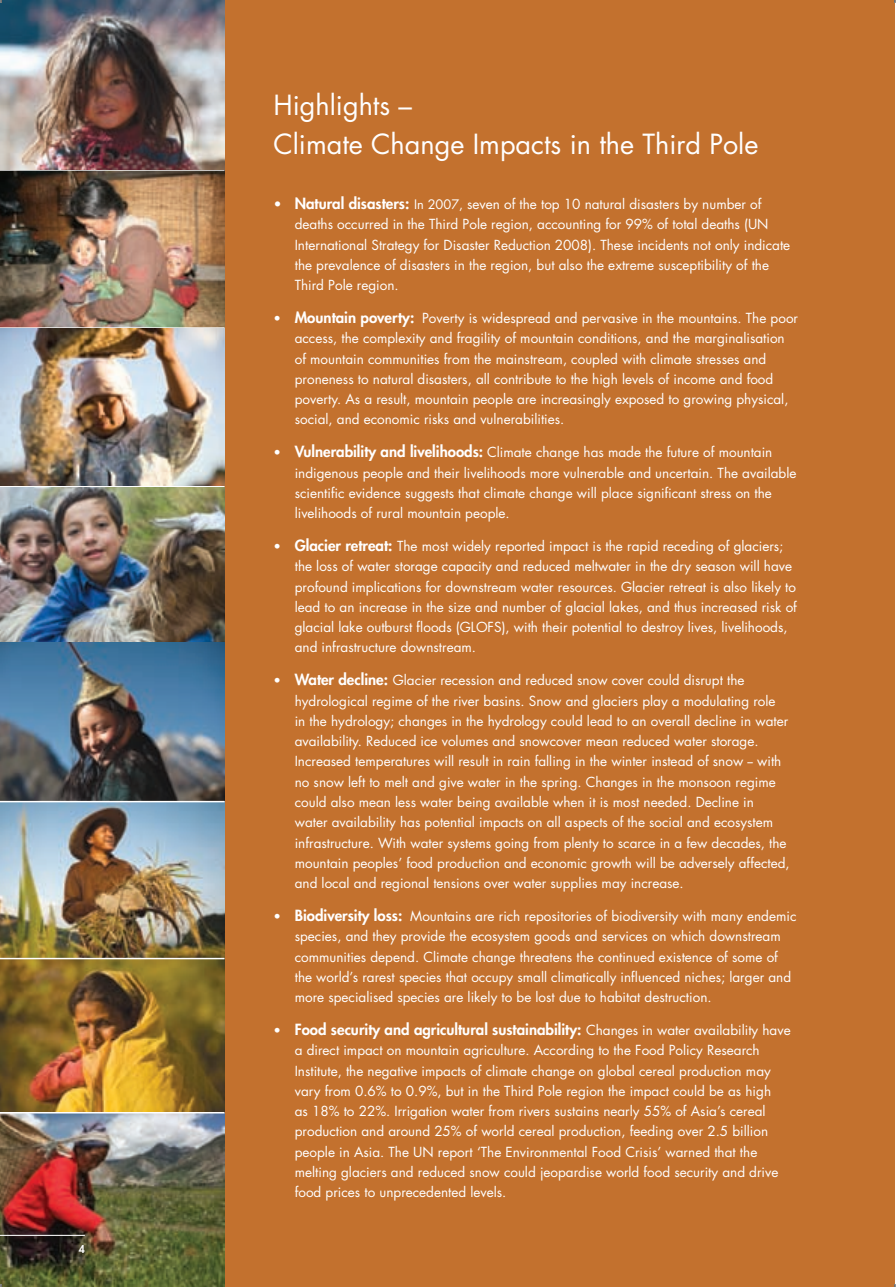
<style>
.page{position:relative;width:896px;height:1287px;background:#fff}
.page>*{position:absolute;margin:0;border:0;box-sizing:border-box;transform-origin:0 0}
.Head_I{font:27px/39px "Futura Std";color:#fff}
.t1{font:800 15px "Futura Std";color:#fff}
.t2{font:13.5px/20.2px "Futura Std";color:#fff}
.t3{font:800 10.5px "Futura Std";color:#fff}
.s1{font-weight:300}
.s2{font-weight:800;font-size:15px}
.s3{font-size:12.75px}
.s4{font-weight:400;font-size:12.75px}
.s5{font-weight:400;font-size:13.5px}
</style>
<div class="page">
<div style="left:147px;top:0;width:747px;height:1287px;background:#c3712e"></div>
<img style="left:0;top:0;width:224px;height:327px">
<hr style="left:0;top:169px;width:224px;height:2px;background:#fff">
<hr style="left:0;top:327px;width:224px;height:2px;background:#fff">
<hr style="left:0;top:486px;width:224px;height:1px;background:#fff">
<hr style="left:0;top:641px;width:224px;height:2px;background:#fff">
<img style="left:0;top:488px;width:224px;height:153px">
<img style="left:0;top:643px;width:224px;height:644px">
<hr style="left:0;top:957px;width:224px;height:2px;background:#fff">
<img style="left:0;top:329px;width:224px;height:156px">
<hr style="left:0;top:1234px;width:85px;height:1px;background:#fff">
<hr style="left:0;top:801px;width:224px;height:1px;background:#fff">
<hr style="left:0;top:1112px;width:224px;height:1px;background:#fff">
<p class="t3" style="left:79px;top:1242px;width:8px">4</p>
<p class="Head_I" style="left:273px;top:86px;width:486px">Highlights –<br>Climate Change Impacts in the Third Pole</p>
<p class="t2" style="left:294px;top:194px;width:497px;text-indent:-21px"><span class="s1">•</span> <span class="s2">Natural disasters:</span> <span class="s3">In 2007,</span> seven of the top 10 natural disasters by number of deaths occurred in the Third Pole region, accounting for 99% of total deaths (UN International Strategy for Disaster Reduction 2008). These incidents not only indicate the prevalence of disasters in the region, but also the extreme susceptibility of the Third Pole region.</p>
<p class="t2" style="left:294px;top:308px;width:504px;text-indent:-21px"><span class="s3">•</span> <span class="s2">Mountain poverty:</span> Poverty is widespread and pervasive in the mountains. The poor access, the complexity and fragility of mountain conditions, and the marginalisation of mountain communities from the mainstream, coupled with climate stresses and proneness to natural disasters, all contribute to the high levels of income and food poverty. As a result, mountain people are increasingly exposed to growing physical, social, and economic risks and vulnerabilities.</p>
<p class="t2" style="left:294px;top:442px;width:503px;text-indent:-21px"><span class="s3">•</span> <span class="s2">Vulnerability and livelihoods:</span> Climate change has made the future of mountain indigenous people and their livelihoods more vulnerable and uncertain. The available scientific evidence suggests that climate change will place significant stress on the livelihoods of rural mountain people.</p>
<p class="t2" style="left:294px;top:536px;width:503px;text-indent:-21px"><span class="s3">•</span> <span class="s2">Glacier retreat:</span> The most widely reported impact is the rapid receding of glaciers; the loss of water storage capacity and reduced meltwater in the dry season will have profound implications for downstream water resources. Glacier retreat is also likely to lead to an increase in the size and number of glacial lakes, and thus increased risk of glacial lake outburst floods (GLOFS), with their potential to destroy lives, livelihoods, and infrastructure downstream.</p>
<p class="t2" style="left:294px;top:670px;width:496px;text-indent:-21px"><span class="s3">•</span> <span class="s2">Water decline:</span> Glacier recession and reduced snow cover could disrupt the hydrological regime of the river basins. Snow and glaciers play a modulating role<br>in the hydrology; changes in the hydrology could lead to an overall decline in water availability. Reduced ice volumes and snowcover mean reduced water storage.<br>Increased temperatures will result in rain falling in the winter instead of snow -- with no snow left to melt and give water in the spring. Changes in the monsoon regime could also mean less water being available when it is most needed. Decline in water availability has potential impacts on all aspects of the social and ecosystem infrastructure. With water systems going from plenty to scarce in a few decades, the mountain peoples’ food production and economic growth will be adversely affected, and local and regional tensions over water supplies may increase.</p>
<p class="t2" style="left:294px;top:906px;width:503px;text-indent:-21px"><span class="s3">•</span> <span class="s2">Biodiversity loss:</span> Mountains are rich repositories of biodiversity with many endemic species, and they provide the ecosystem goods and services on which downstream communities depend. Climate change threatens the continued existence of some of the world’s rarest species that occupy small climatically influenced niches; larger and more specialised species are likely to be lost due to habitat destruction.</p>
<p class="t1" style="left:273px;top:1020px;width:518px"><span class="s4">•</span> Food security and agricultural sustainability: <span class="s5">Changes in water availability have</span></p>
<p class="t2" style="left:294px;top:1040px;width:485px">a direct impact on mountain agriculture. According to the Food Policy Research Institute, the negative impacts of climate change on global cereal production may vary from 0.6% to 0.9%, but in the Third Pole region the impact could be as high as 18% to 22%. Irrigation water from rivers sustains nearly 55% of Asia’s cereal production and around 25% of world cereal production, feeding over 2.5 billion people in Asia. The UN report ‘The Environmental Food Crisis’ warned that the melting glaciers and reduced snow could jeopardise world food security and drive food prices to unprecedented levels.</p>
</div>
